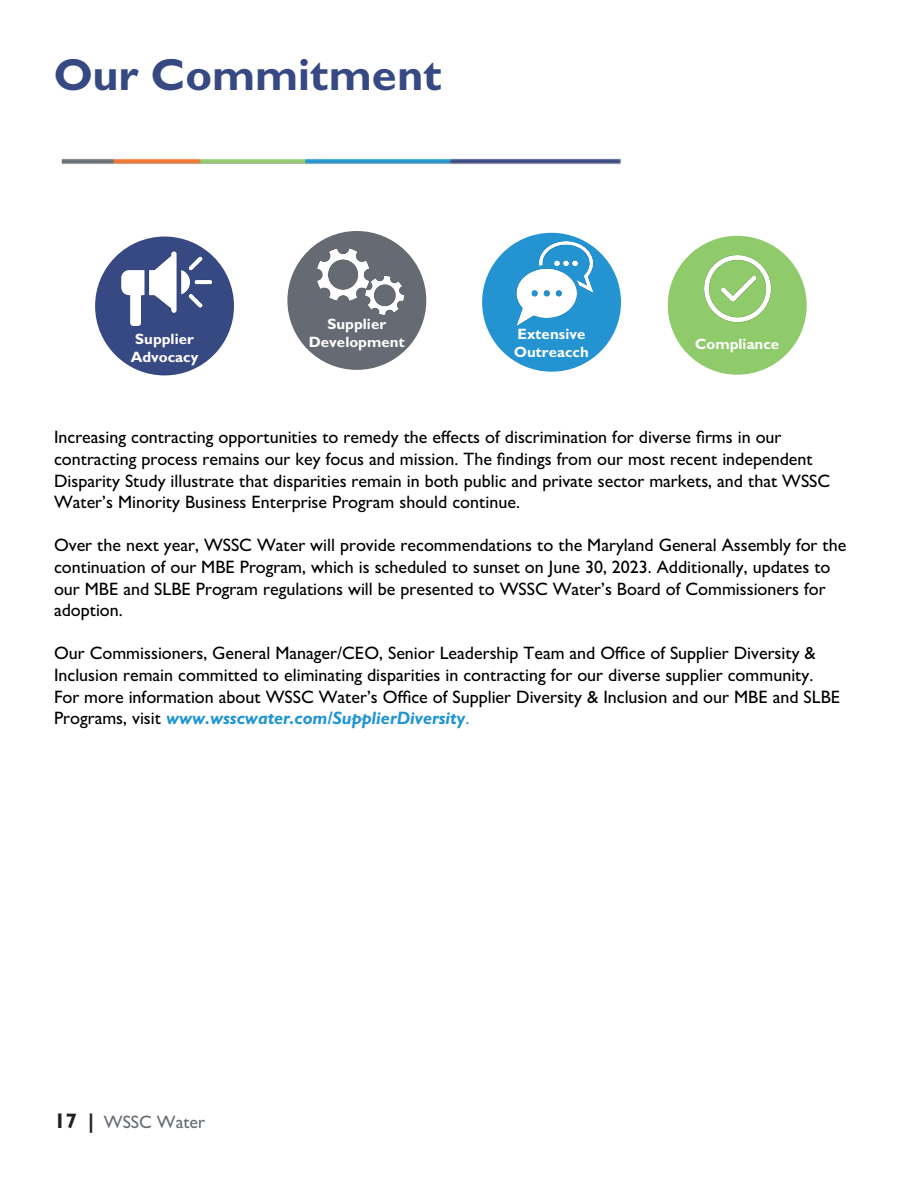
<style>
.page{position:relative;width:918px;height:1188px;background:#fff}
.page>*{position:absolute;margin:0;border:0;box-sizing:border-box;transform-origin:0 0}
.t1{font:700 45px "Gill Sans";color:#374982}
.t2{font:500 18px/21.6px "Gill Sans";color:#000}
.t3{font:500 18px "Gill Sans";color:#676c73}
.t4{font:700 15px/18px "Gill Sans";color:#fff}
.s1{font-weight:700;font-style:italic;color:#2095d2}
.s2{color:#2095d2}
.s3{font-weight:700;font-size:21px;color:#231f20}
</style>
<div class="page">
<img style="left:61px;top:158px;width:560px;height:7px">
<div style="left:95px;top:237px;width:139px;height:138px;background:#374982;border-radius:50%"></div>
<img style="left:110px;top:236px;width:109px;height:91px">
<div style="left:287px;top:231px;width:139px;height:139px;background:#666b73;border-radius:50%"></div>
<img style="left:312px;top:234px;width:97px;height:81px">
<div style="left:482px;top:233px;width:139px;height:139px;background:#2393d1;border-radius:50%"></div>
<img style="left:507px;top:235px;width:96px;height:91px">
<div style="left:668px;top:236px;width:139px;height:139px;background:#8fca6b;border-radius:50%"></div>
<img style="left:677px;top:240px;width:120px;height:83px">
<p class="t1" style="left:54px;top:47px;width:390px">Our Commitment</p>
<p class="t4" style="left:135px;top:329px;width:60px">Supplier</p>
<p class="t4" style="left:131px;top:347px;width:69px">Advocacy</p>
<p class="t4" style="left:328px;top:315px;width:60px">Supplier</p>
<p class="t4" style="left:309px;top:333px;width:98px">Development</p>
<p class="t4" style="left:514px;top:324px;width:76px">Extensive<br>Outreacch</p>
<p class="t4" style="left:695px;top:335px;width:86px">Compliance</p>
<p class="t2" style="left:54px;top:426px;width:778px">Increasing contracting opportunities to remedy the effects of discrimination for diverse firms in our contracting process remains our key focus and mission. The findings from our most recent independent Disparity Study illustrate that disparities remain in both public and private sector markets, and that WSSC Water’s Minority Business Enterprise Program should continue.</p>
<p class="t2" style="left:54px;top:534px;width:794px">Over the next year, WSSC Water will provide recommendations to the Maryland General Assembly for the continuation of our MBE Program, which is scheduled to sunset on June 30, 2023. Additionally, updates to our MBE and SLBE Program regulations will be presented to WSSC Water’s Board of Commissioners for adoption.</p>
<p class="t2" style="left:54px;top:642px;width:788px">Our Commissioners, General Manager/CEO, Senior Leadership Team and Office of Supplier Diversity &amp; Inclusion remain committed to eliminating disparities in contracting for our diverse supplier community.<br>For more information about WSSC Water’s Office of Supplier Diversity &amp; Inclusion and our MBE and SLBE Programs, visit <span class="s1">www.wsscwater.com/SupplierDiversity</span><span class="s2">.</span></p>
<p class="t3" style="left:54px;top:1111px;width:153px"><span class="s3">17 |</span> WSSC Water</p>
</div>
